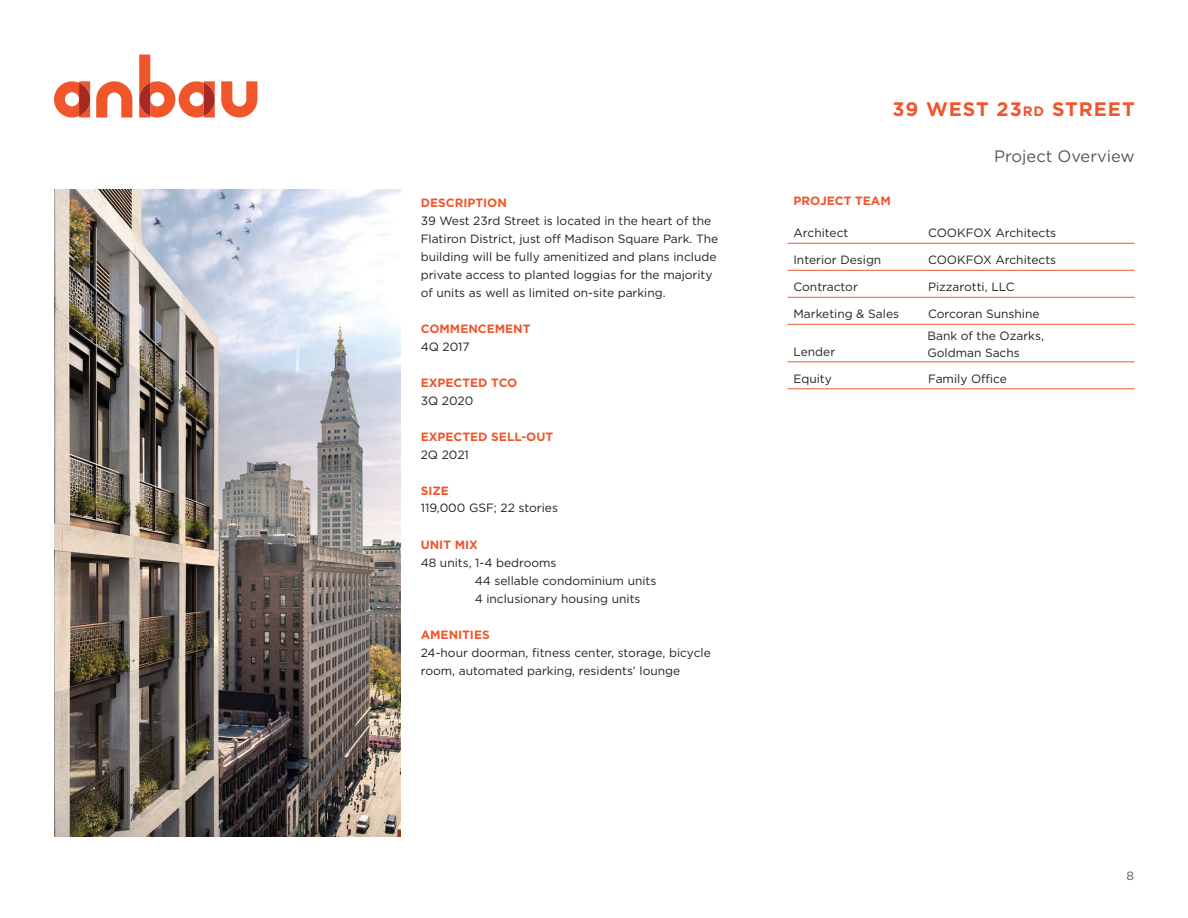
<style>
.page{position:relative;width:1188px;height:918px;background:#fff}
.page>*{position:absolute;margin:0;border:0;box-sizing:border-box;transform-origin:0 0}
.PAGE_TITLE_-_Bold_13{font:700 19.5px "Gotham";letter-spacing:.05em;color:#f0552c}
.PAGE_SUBTITLE_-_Ligh{font:16.5px "Gotham";color:#57585a}
.BODY_-_9pt_Blk_-_SpA{font:12px/18px "Gotham";color:#231f20}
.BODY_-_9pt_Blk_-_TAB{font:12px/16.5px "Gotham";color:#231f20}
.TITLE_-_9pt_Blue_Bol{font:700 12px "Gotham";color:#f0552c}
.BODY_TAB_-_9pt_Blk{font:12px "Gotham";color:#231f20}
.t1{font:12px "Gotham";color:#57585a}
.s1{font-size:13.65px}
</style>
<div class="page">
<svg style="left:221px;top:81px;width:36px;height:37px"></svg>
<svg style="left:96px;top:81px;width:36px;height:37px"></svg>
<svg style="left:139px;top:55px;width:76px;height:63px"></svg>
<svg style="left:54px;top:81px;width:36px;height:37px"></svg>
<img style="left:54px;top:189px;width:346px;height:648px">
<hr style="left:788px;top:324px;width:134px;height:1px;background:#f0552c">
<hr style="left:922px;top:324px;width:213px;height:1px;background:#f0552c">
<hr style="left:788px;top:361px;width:134px;height:1px;background:#f0552c">
<hr style="left:922px;top:361px;width:213px;height:1px;background:#f0552c">
<hr style="left:788px;top:388px;width:134px;height:1px;background:#f0552c">
<hr style="left:922px;top:388px;width:213px;height:1px;background:#f0552c">
<hr style="left:788px;top:243px;width:134px;height:1px;background:#f0552c">
<hr style="left:922px;top:243px;width:213px;height:1px;background:#f0552c">
<hr style="left:788px;top:270px;width:134px;height:1px;background:#f0552c">
<hr style="left:922px;top:270px;width:213px;height:1px;background:#f0552c">
<hr style="left:788px;top:297px;width:134px;height:1px;background:#f0552c">
<hr style="left:922px;top:297px;width:213px;height:1px;background:#f0552c">
<p class="TITLE_-_9pt_Blue_Bol" style="left:421px;top:195px;width:88px">DESCRIPTION</p>
<p class="BODY_-_9pt_Blk_-_SpA" style="left:421px;top:211px;width:299px">39 West 23rd Street is located in the heart of the Flatiron District, just off Madison Square Park. The building will be fully amenitized and plans include private access to planted loggias for the majority of units as well as limited on-site parking.</p>
<p class="TITLE_-_9pt_Blue_Bol" style="left:421px;top:321px;width:111px">COMMENCEMENT</p>
<p class="BODY_-_9pt_Blk_-_SpA" style="left:421px;top:337px;width:51px">4Q 2017</p>
<p class="TITLE_-_9pt_Blue_Bol" style="left:421px;top:375px;width:98px">EXPECTED TCO</p>
<p class="BODY_-_9pt_Blk_-_SpA" style="left:421px;top:391px;width:54px">3Q 2020</p>
<p class="TITLE_-_9pt_Blue_Bol" style="left:421px;top:429px;width:134px">EXPECTED SELL-OUT</p>
<p class="BODY_-_9pt_Blk_-_SpA" style="left:421px;top:445px;width:50px">2Q 2021</p>
<p class="TITLE_-_9pt_Blue_Bol" style="left:421px;top:483px;width:30px">SIZE</p>
<p class="BODY_TAB_-_9pt_Blk" style="left:421px;top:500px;width:139px">119,000 GSF; 22 stories</p>
<p class="TITLE_-_9pt_Blue_Bol" style="left:421px;top:537px;width:59px">UNIT MIX</p>
<p class="BODY_-_9pt_Blk_-_SpA" style="left:475px;top:553px;width:183px;text-indent:-54px">48 units, 1-4 bedrooms<br>44 sellable condominium units<br>4 inclusionary housing units</p>
<p class="TITLE_-_9pt_Blue_Bol" style="left:421px;top:627px;width:70px">AMENITIES</p>
<p class="BODY_-_9pt_Blk_-_SpA" style="left:421px;top:643px;width:292px">24-hour doorman, fitness center, storage, bicycle room, automated parking, residents’ lounge</p>
<p class="PAGE_TITLE_-_Bold_13" style="left:892px;top:96px;width:244px">39 WEST 23<span class="s1">rd</span> STREET</p>
<p class="PAGE_SUBTITLE_-_Ligh" style="left:994px;top:146px;width:142px">Project Overview</p>
<p class="TITLE_-_9pt_Blue_Bol" style="left:794px;top:193px;width:99px">PROJECT TEAM</p>
<p class="BODY_-_9pt_Blk_-_TAB" style="left:794px;top:225px;width:56px">Architect</p>
<p class="BODY_-_9pt_Blk_-_TAB" style="left:928px;top:225px;width:130px">COOKFOX Architects</p>
<p class="BODY_-_9pt_Blk_-_TAB" style="left:794px;top:252px;width:89px">Interior Design</p>
<p class="BODY_-_9pt_Blk_-_TAB" style="left:928px;top:252px;width:130px">COOKFOX Architects</p>
<p class="BODY_-_9pt_Blk_-_TAB" style="left:794px;top:279px;width:66px">Contractor</p>
<p class="BODY_-_9pt_Blk_-_TAB" style="left:928px;top:279px;width:88px">Pizzarotti, LLC</p>
<p class="BODY_-_9pt_Blk_-_TAB" style="left:794px;top:306px;width:107px">Marketing &amp; Sales</p>
<p class="BODY_-_9pt_Blk_-_TAB" style="left:928px;top:306px;width:113px">Corcoran Sunshine</p>
<p class="BODY_-_9pt_Blk_-_TAB" style="left:794px;top:343px;width:43px">Lender</p>
<p class="BODY_-_9pt_Blk_-_TAB" style="left:927px;top:327px;width:118px">Bank of the Ozarks,<br>Goldman Sachs</p>
<p class="BODY_-_9pt_Blk_-_TAB" style="left:794px;top:370px;width:40px">Equity</p>
<p class="BODY_-_9pt_Blk_-_TAB" style="left:928px;top:370px;width:80px">Family Office</p>
<p class="t1" style="left:1126px;top:868px;width:9px">8</p>
</div>
